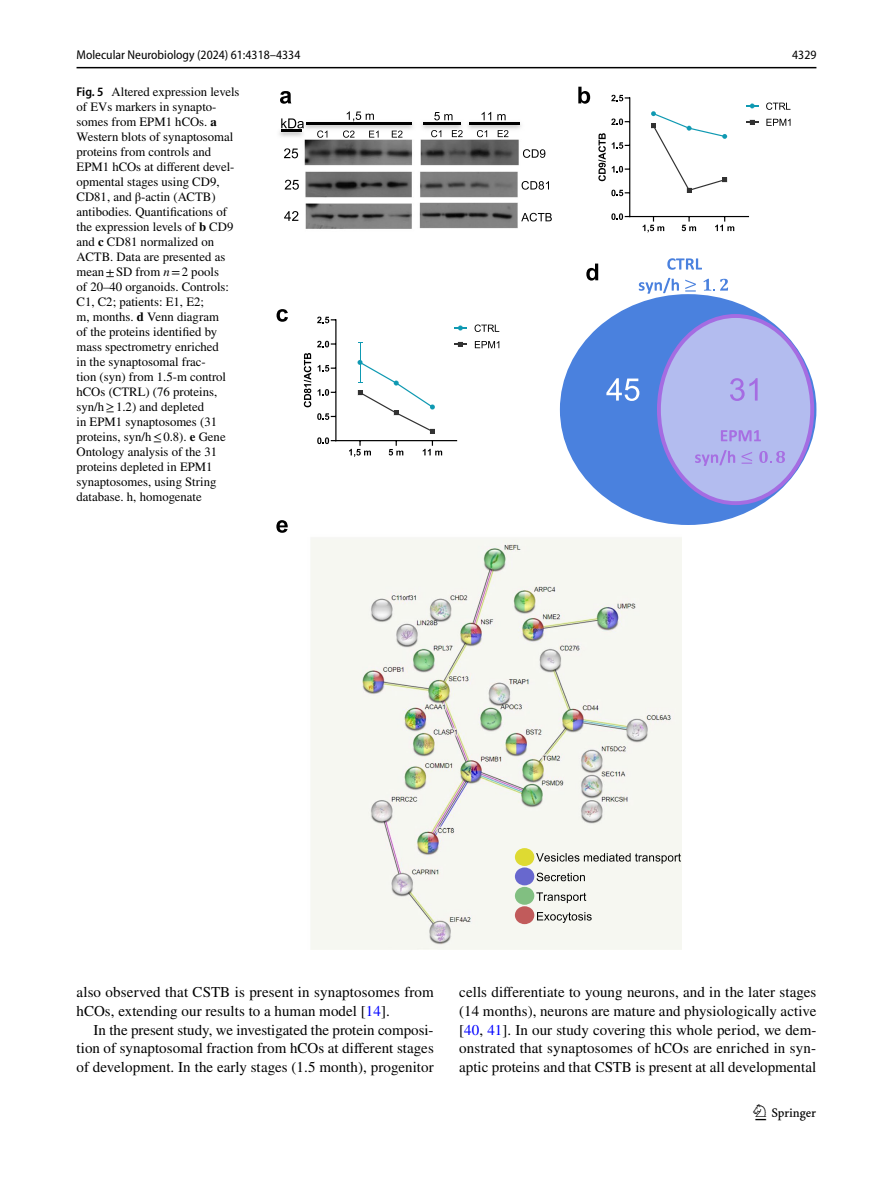
<style>
.page{position:relative;width:893px;height:1187px;background:#fff}
.page>*{position:absolute;margin:0;border:0;box-sizing:border-box;transform-origin:0 0}
.t1{font:22.5px "Springnew Regular 2";color:#000}
.t2{font:15px/18.8px "STIX";letter-spacing:.005em;color:#000;text-align:justify}
.t3{font:12.75px/15px "STIX";color:#000}
.t4{font:semi-condensed 12.75px "Myriad Pro";color:#000}
.s1{font-family:"Myriad Pro";font-weight:600;font-stretch:semi-condensed}
.s2{font-weight:700}
.s3{font-style:italic}
.s4{color:#00f}
</style>
<div class="page">
<hr style="left:77px;top:67px;width:739px;height:1px;background:#000">
<img style="left:276px;top:120px;width:405px;height:829px">
<hr style="left:629px;top:216px;width:120px;height:1px;background:#000">
<svg style="left:643px;top:217px;width:21px;height:15px"></svg>
<svg style="left:682px;top:217px;width:14px;height:14px"></svg>
<svg style="left:715px;top:217px;width:19px;height:14px"></svg>
<hr style="left:629px;top:97px;width:1px;height:120px;background:#000">
<svg style="left:611px;top:213px;width:19px;height:7px"></svg>
<svg style="left:611px;top:190px;width:19px;height:6px"></svg>
<svg style="left:612px;top:166px;width:18px;height:6px"></svg>
<svg style="left:612px;top:142px;width:18px;height:7px"></svg>
<svg style="left:611px;top:118px;width:19px;height:7px"></svg>
<svg style="left:611px;top:95px;width:19px;height:6px"></svg>
<svg style="left:651px;top:111px;width:76px;height:82px"></svg>
<svg style="left:598px;top:133px;width:8px;height:48px"></svg>
<svg style="left:766px;top:102px;width:24px;height:8px"></svg>
<svg style="left:746px;top:103px;width:12px;height:5px"></svg>
<svg style="left:766px;top:119px;width:24px;height:7px"></svg>
<svg style="left:746px;top:120px;width:12px;height:4px"></svg>
<svg style="left:578px;top:87px;width:12px;height:17px"></svg>
<hr style="left:335px;top:440px;width:122px;height:1px;background:#000">
<svg style="left:349px;top:441px;width:22px;height:16px"></svg>
<svg style="left:389px;top:441px;width:14px;height:14px"></svg>
<svg style="left:423px;top:441px;width:19px;height:14px"></svg>
<hr style="left:335px;top:319px;width:1px;height:122px;background:#000">
<svg style="left:317px;top:437px;width:19px;height:7px"></svg>
<svg style="left:317px;top:413px;width:19px;height:7px"></svg>
<svg style="left:318px;top:389px;width:18px;height:7px"></svg>
<svg style="left:318px;top:365px;width:18px;height:6px"></svg>
<svg style="left:317px;top:341px;width:19px;height:6px"></svg>
<svg style="left:317px;top:316px;width:19px;height:7px"></svg>
<svg style="left:358px;top:342px;width:77px;height:92px"></svg>
<svg style="left:304px;top:353px;width:7px;height:54px"></svg>
<svg style="left:475px;top:324px;width:24px;height:8px"></svg>
<svg style="left:454px;top:325px;width:13px;height:5px"></svg>
<svg style="left:475px;top:341px;width:24px;height:7px"></svg>
<svg style="left:454px;top:342px;width:13px;height:5px"></svg>
<svg style="left:277px;top:309px;width:11px;height:13px"></svg>
<svg style="left:586px;top:263px;width:12px;height:17px"></svg>
<svg style="left:560px;top:294px;width:256px;height:231px;fill:#4a81de"></svg>
<svg style="left:606px;top:378px;width:33px;height:23px"></svg>
<svg style="left:667px;top:258px;width:35px;height:12px"></svg>
<svg style="left:639px;top:278px;width:40px;height:16px"></svg>
<svg style="left:685px;top:279px;width:11px;height:12px"></svg>
<svg style="left:703px;top:279px;width:25px;height:11px"></svg>
<svg style="left:657px;top:314px;width:157px;height:191px;background:#acb3ed"></svg>
<svg style="left:280px;top:91px;width:11px;height:13px"></svg>
<svg style="left:522px;top:181px;width:27px;height:9px"></svg>
<svg style="left:317px;top:130px;width:85px;height:8px"></svg>
<svg style="left:347px;top:111px;width:27px;height:10px"></svg>
<svg style="left:521px;top:213px;width:31px;height:8px"></svg>
<svg style="left:523px;top:149px;width:22px;height:9px"></svg>
<hr style="left:306px;top:122px;width:106px;height:2px;background:#000">
<svg style="left:431px;top:130px;width:77px;height:7px"></svg>
<svg style="left:434px;top:112px;width:18px;height:8px"></svg>
<hr style="left:423px;top:122px;width:37px;height:2px;background:#000">
<svg style="left:482px;top:112px;width:24px;height:8px"></svg>
<hr style="left:469px;top:122px;width:50px;height:2px;background:#000">
<svg style="left:284px;top:148px;width:14px;height:10px"></svg>
<svg style="left:285px;top:180px;width:14px;height:10px"></svg>
<svg style="left:281px;top:118px;width:23px;height:10px"></svg>
<hr style="left:281px;top:130px;width:21px;height:2px;background:#000">
<svg style="left:284px;top:211px;width:14px;height:10px"></svg>
<svg style="left:276px;top:520px;width:12px;height:12px"></svg>
<svg style="left:515px;top:848px;width:166px;height:76px"></svg>
<p class="t4" style="left:77px;top:48px;width:225px">Molecular Neurobiology (2024) 61:4318–4334</p>
<p class="t4" style="left:792px;top:48px;width:26px">4329</p>
<p class="t3" style="left:77px;top:85px;width:165px"><span class="s1">Fig. 5</span> Altered expression levels of EVs markers in synapto&shy;somes from EPM1 hCOs. <span class="s2">a<br></span>Western blots of synaptosomal proteins from controls and<br>EPM1 hCOs at different devel&shy;opmental stages using CD9,<br>CD81, and β-actin (ACTB) antibodies. Quantifications of the expression levels of <span class="s2">b</span> CD9 and <span class="s2">c</span> CD81 normalized on<br>ACTB. Data are presented as mean±SD from <span class="s3">n</span>=2 pools<br>of 20–40 organoids. Controls:<br>C1, C2; patients: E1, E2;<br>m, months. <span class="s2">d</span> Venn diagram<br>of the proteins identified by mass spectrometry enriched<br>in the synaptosomal frac-<br>tion (syn) from 1.5-m control hCOs (CTRL) (76 proteins, syn/h≥1.2) and depleted<br>in EPM1 synaptosomes (31 proteins, syn/h≤0.8). <span class="s2">e</span> Gene<br>Ontology analysis of the 31 proteins depleted in EPM1 synaptosomes, using String database. h, homogenate</p>
<p class="t2" style="left:77px;top:983px;width:359px">also observed that CSTB is present in synaptosomes from hCOs, extending our results to a human model [<span class="s4">14</span>].</p>
<p class="t2" style="left:77px;top:1021px;width:359px;text-indent:17px">In the present study, we investigated the protein composi&shy;tion of synaptosomal fraction from hCOs at different stages of development. In the early stages (1.5 month), progenitor</p>
<p class="t2" style="left:459px;top:983px;width:359px">cells differentiate to young neurons, and in the later stages (14 months), neurons are mature and physiologically active [<span class="s4">40</span>, <span class="s4">41</span>]. In our study covering this whole period, we dem&shy;onstrated that synaptosomes of hCOs are enriched in syn&shy;aptic proteins and that CSTB is present at all developmental</p>
<h1 class="t1" style="left:755px;top:1104px;width:62px">1 3</h1>
</div>
